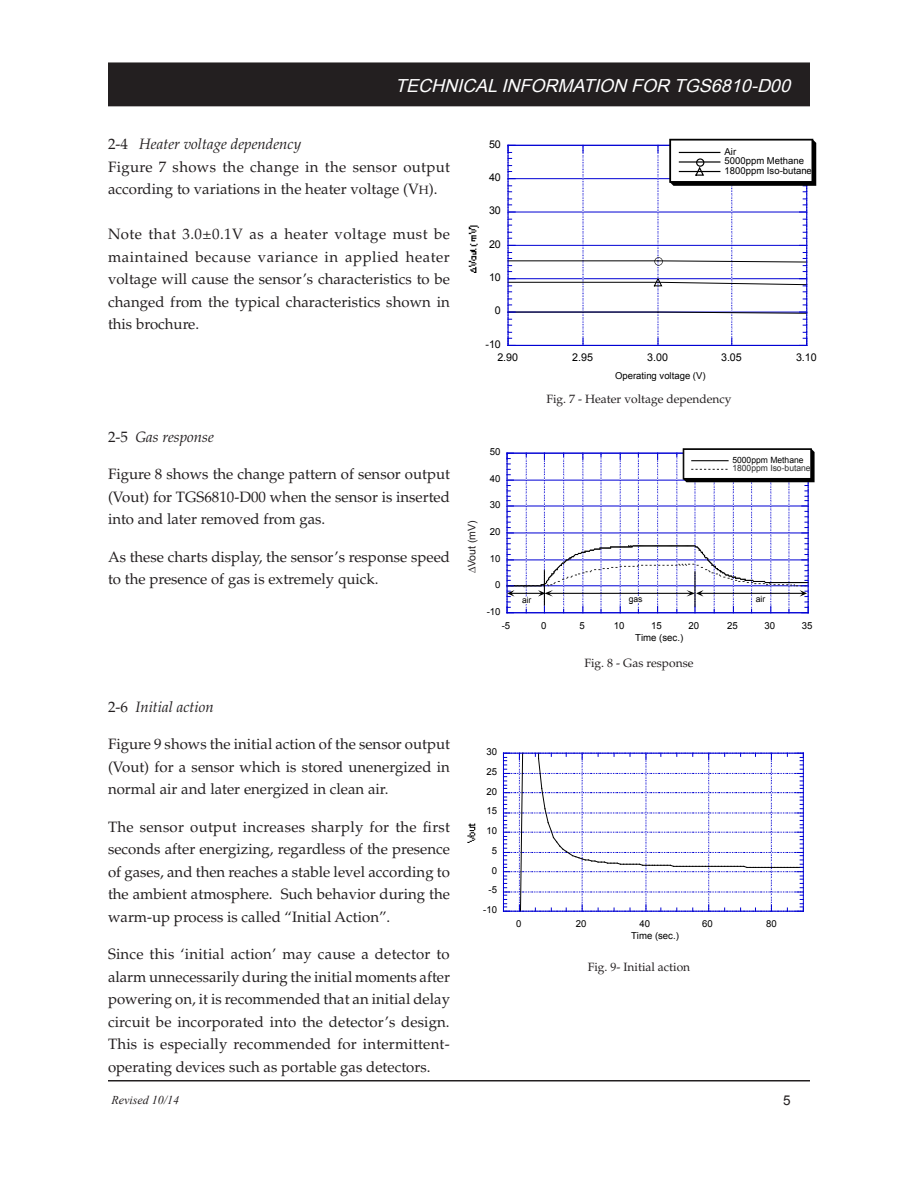
<style>
.page{position:relative;width:918px;height:1188px;background:#fff}
.page>*{position:absolute;margin:0;border:0;box-sizing:border-box;transform-origin:0 0}
.t1{font:italic 18px "Arial";color:#fff}
.Default{font:15px/22.5px "Palatino LT Std";color:#231f20;text-align:justify}
.Default-2{font:italic 15px "Palatino LT Std";color:#231f20}
.t2{font:13.5px "Arial";color:#231f20}
.Body_text{font:12px "Palatino LT Std";color:#231f20}
.t3{font:italic 12px "Times New Roman";color:#231f20}
.t4{font:10.65px "Arial";color:#000}
.t5{font:10.5px "Arial";color:#231f20}
.t6{font:9.75px "Arial";color:#000}
.t7{font:9.6px/9.6px "Arial";color:#000}
.t8{font:8.7px/8.7px "Arial";color:#2d2d2d}
.t9{font:8.7px "Arial";color:#000}
.t10{font:8.7px "Helvetica";color:#000}
.s1{font-style:normal}
.s2{font-size:12px}
.s3{color:#000}
</style>
<div class="page">
<hr style="left:108px;top:1080px;width:702px;height:2px;background:#231f20">
<div style="left:109px;top:63px;width:700px;height:43px;background:#231f20"></div>
<div style="left:108px;top:62px;width:702px;height:44px;border:2px solid #231f20"></div>
<svg style="left:507px;top:449px;width:308px;height:164px"></svg>
<hr style="left:700px;top:593px;width:103px;height:1px;background:#000">
<div style="left:626px;top:597px;width:16px;height:6px;background:#fff"></div>
<hr style="left:508px;top:278px;width:299px;height:1px;background:#0000d4">
<hr style="left:508px;top:245px;width:299px;height:1px;background:#0000d4">
<hr style="left:508px;top:212px;width:299px;height:1px;background:#0000d4">
<hr style="left:508px;top:178px;width:299px;height:1px;background:#0000d4">
<hr style="left:583px;top:145px;width:1px;height:200px;background:#bfbfbf">
<hr style="left:658px;top:145px;width:1px;height:200px;background:#bfbfbf">
<hr style="left:731px;top:145px;width:1px;height:200px;background:#bfbfbf">
<hr style="left:508px;top:312px;width:150px;height:1px;background:#000">
<hr style="left:508px;top:261px;width:150px;height:1px;background:#000">
<hr style="left:508px;top:282px;width:150px;height:1px;background:#000">
<svg style="left:657px;top:299px;width:149px;height:27px"></svg>
<svg style="left:509px;top:332px;width:6px;height:13px"></svg>
<svg style="left:800px;top:332px;width:6px;height:13px"></svg>
<hr style="left:508px;top:145px;width:1px;height:200px;background:#0000d4">
<hr style="left:806px;top:145px;width:1px;height:200px;background:#0000d4">
<hr style="left:508px;top:345px;width:299px;height:1px;background:#0000d4">
<hr style="left:508px;top:145px;width:299px;height:1px;background:#0000d4">
<svg style="left:654px;top:252px;width:153px;height:41px"></svg>
<svg style="left:670px;top:139px;width:146px;height:53px"></svg>
<img style="left:468px;top:225px;width:12px;height:48px">
<hr style="left:503px;top:892px;width:300px;height:1px;background:#bfbfbf">
<hr style="left:503px;top:871px;width:300px;height:1px;background:#bfbfbf">
<hr style="left:503px;top:852px;width:300px;height:1px;background:#bfbfbf">
<hr style="left:503px;top:832px;width:300px;height:1px;background:#bfbfbf">
<hr style="left:503px;top:813px;width:300px;height:1px;background:#bfbfbf">
<hr style="left:503px;top:792px;width:300px;height:1px;background:#bfbfbf">
<hr style="left:503px;top:773px;width:300px;height:1px;background:#bfbfbf">
<svg style="left:519px;top:754px;width:4px;height:157px"></svg>
<svg style="left:504px;top:756px;width:6px;height:155px"></svg>
<svg style="left:535px;top:754px;width:269px;height:158px"></svg>
<hr style="left:503px;top:753px;width:1px;height:158px;background:#0000d4">
<hr style="left:803px;top:753px;width:1px;height:158px;background:#0000d4">
<hr style="left:503px;top:911px;width:300px;height:1px;background:#0000d4">
<hr style="left:503px;top:753px;width:300px;height:1px;background:#0000d4">
<img style="left:467px;top:823px;width:9px;height:20px">
<p class="t1" style="left:395px;top:74px;width:402px">TECHNICALINFORMATION FOR TGS6810-D00</p>
<p class="Default-2" style="left:108px;top:135px;width:195px"><span class="s1">2-4</span> Heater voltage dependency</p>
<p class="Default" style="left:108px;top:156px;width:344px">Figure 7 shows the change in the sensor output according to variations in the heater voltage (V<span class="s2">H</span>).</p>
<p class="Default" style="left:108px;top:223px;width:344px">Note that 3.0±0.1V as a heater voltage must be maintained because variance in applied heater voltage will cause the sensor’s characteristics to be changed from the typical characteristics shown in this brochure.</p>
<p class="Default-2" style="left:108px;top:428px;width:107px"><span class="s1">2-5</span> Gas response</p>
<p class="Default" style="left:108px;top:463px;width:344px">Figure 8 shows the change pattern of sensor output (Vout) for TGS6810-D00 when the sensor is inserted into and later removed from gas.</p>
<p class="Default" style="left:108px;top:546px;width:344px">As these charts display, the sensor’s response speed to the presence of gas is extremely quick.</p>
<p class="Default-2" style="left:108px;top:698px;width:107px"><span class="s1">2-6</span> Initial action</p>
<p class="Default" style="left:108px;top:733px;width:344px">Figure 9 shows the initial action of the sensor output (Vout) for a sensor which is stored unenergized in normal air and later energized in clean air.</p>
<p class="Default" style="left:108px;top:816px;width:344px">The sensor output increases sharply for the first seconds after energizing, regardless of the presence of gases, and then reaches a stable level according to the ambient atmosphere. Such behavior during the warm-up process is called “Initial Action”.</p>
<p class="Default" style="left:108px;top:943px;width:344px">Since this ‘initial action’ may cause a detector to alarm unnecessarily during the initial moments after powering on, it is recommended that an initial delay circuit be incorporated into the detector’s design.<br>This is especially recommended for intermittent&shy;operating devices such as portable gas detectors.</p>
<p class="t4" style="left:489px;top:137px;width:13px">50</p>
<p class="t4" style="left:489px;top:170px;width:13px">40</p>
<p class="t4" style="left:489px;top:204px;width:13px">30</p>
<p class="t4" style="left:489px;top:237px;width:13px">20</p>
<p class="t4" style="left:489px;top:270px;width:13px">10</p>
<p class="t4" style="left:495px;top:304px;width:7px">0</p>
<p class="t4" style="left:485px;top:337px;width:17px">-10</p>
<p class="t7" style="left:725px;top:147px;width:89px">Air<br>5000ppm Methane<br>1800ppm Iso-butane</p>
<p class="t4" style="left:497px;top:350px;width:22px">2.90</p>
<p class="t4" style="left:572px;top:350px;width:22px">2.95</p>
<p class="t4" style="left:647px;top:350px;width:22px">3.00</p>
<p class="t4" style="left:721px;top:350px;width:22px">3.05</p>
<p class="t4" style="left:796px;top:350px;width:22px">3.10</p>
<p class="t7" style="left:615px;top:371px;width:92px">Operating voltage (V)</p>
<p class="Body_text" style="left:546px;top:392px;width:187px">Fig. 7 - Heater voltage dependency</p>
<p class="t5" style="left:465px;top:573px;width:55px;rotate:-90deg">∆Vout (mV)</p>
<p class="t6" style="left:490px;top:446px;width:12px">50</p>
<p class="t6" style="left:490px;top:472px;width:12px">40</p>
<p class="t6" style="left:490px;top:498px;width:12px">30</p>
<p class="t6" style="left:490px;top:525px;width:12px">20</p>
<p class="t6" style="left:490px;top:552px;width:12px">10</p>
<p class="t6" style="left:495px;top:578px;width:7px">0</p>
<p class="t6" style="left:487px;top:605px;width:15px">-10</p>
<p class="t8" style="left:732px;top:456px;width:80px"><span class="s3">5000ppm Methane<br></span>1800ppm Iso-butane</p>
<p class="t9" style="left:522px;top:594px;width:11px">air</p>
<p class="t10" style="left:629px;top:592px;width:15px">gas</p>
<p class="t9" style="left:756px;top:593px;width:11px">air</p>
<p class="t6" style="left:502px;top:619px;width:10px">-5</p>
<p class="t6" style="left:541px;top:619px;width:7px">0</p>
<p class="t6" style="left:580px;top:619px;width:7px">5</p>
<p class="t6" style="left:614px;top:619px;width:12px">10</p>
<p class="t6" style="left:651px;top:619px;width:12px">15</p>
<p class="t6" style="left:689px;top:619px;width:12px">20</p>
<p class="t6" style="left:727px;top:619px;width:12px">25</p>
<p class="t6" style="left:764px;top:619px;width:12px">30</p>
<p class="t6" style="left:802px;top:619px;width:12px">35</p>
<p class="t6" style="left:635px;top:631px;width:50px">Time (sec.)</p>
<p class="Body_text" style="left:584px;top:656px;width:111px">Fig. 8 - Gas response</p>
<p class="t7" style="left:486px;top:747px;width:12px">30</p>
<p class="t7" style="left:486px;top:766px;width:12px">25</p>
<p class="t7" style="left:486px;top:787px;width:12px">20</p>
<p class="t7" style="left:486px;top:806px;width:12px">15</p>
<p class="t7" style="left:486px;top:826px;width:12px">10</p>
<p class="t7" style="left:492px;top:845px;width:7px">5</p>
<p class="t7" style="left:492px;top:866px;width:7px">0</p>
<p class="t7" style="left:489px;top:885px;width:10px">-5</p>
<p class="t7" style="left:483px;top:905px;width:15px">-10</p>
<p class="t7" style="left:516px;top:919px;width:7px">0</p>
<p class="t7" style="left:576px;top:919px;width:12px">20</p>
<p class="t7" style="left:640px;top:919px;width:12px">40</p>
<p class="t7" style="left:702px;top:919px;width:12px">60</p>
<p class="t7" style="left:766px;top:919px;width:12px">80</p>
<p class="t7" style="left:631px;top:931px;width:49px">Time (sec.)</p>
<p class="Body_text" style="left:588px;top:959px;width:104px">Fig. 9- Initial action</p>
<p class="t3" style="left:111px;top:1091px;width:69px">Revised 10/14</p>
<p class="t2" style="left:783px;top:1091px;width:9px">5</p>
</div>
